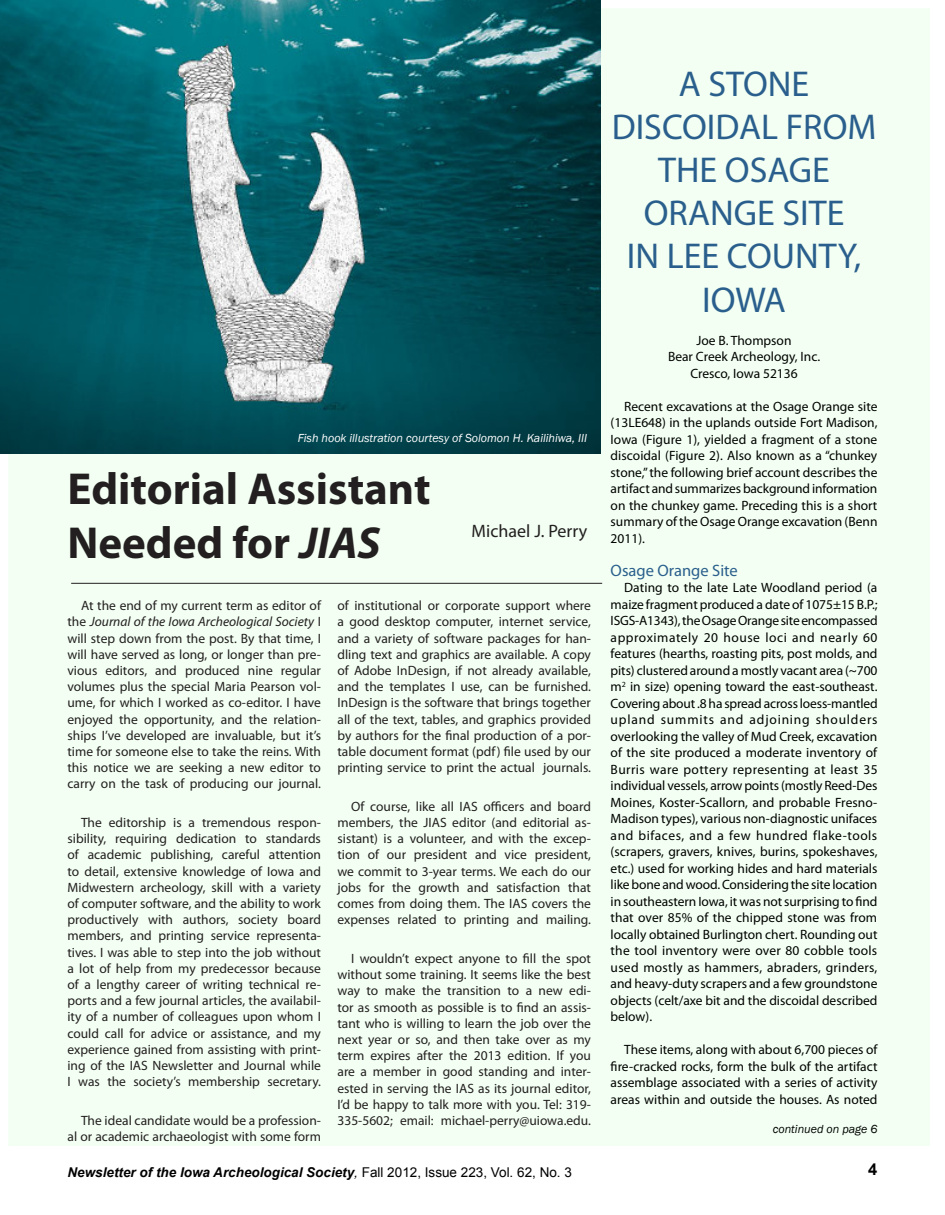
<style>
.page{position:relative;width:945px;height:1215px;background:#fff}
.page>*{position:absolute;margin:0;border:0;box-sizing:border-box;transform-origin:0 0}
.Head_6{font:700 45px/54px "Myriad Pro";color:#231f20}
.t1{font:36px/43.2px "Myriad Pro";color:#2a5f8d;text-align:center}
.Body_3{font:18px "Myriad Pro";color:#231f20}
.t2{font:16.5px "Myriad Pro";color:#2a5f8d}
.t3{font:700 16.5px "Arial";color:#000}
.Body_7{font:13.5px/16.2px "Myriad Pro";color:#231f20;text-align:justify}
.t4{font:13.5px/16.5px "Myriad Pro";color:#000;text-align:justify}
.t5{font:italic 700 13.5px "Arial";color:#000}
.t6{font:italic 12px "Franklin Gothic";color:#fff}
.t7{font:italic 12px "Franklin Gothic";color:#000}
.s1{font-style:italic}
.s2{font-weight:400}
.s3{font-weight:400;font-style:normal}
</style>
<div class="page">
<div style="left:7px;top:7px;width:925px;height:1141px;background:#f2fff2;border:2px solid #fff"></div>
<hr style="left:71px;top:583px;width:531px;height:1px;background:#231f20">
<img style="left:0;top:0;width:601px;height:454px">
<p class="t6" style="left:298px;top:430px;width:291px">Fish hook illustration courtesy of Solomon H. Kailihiwa, III</p>
<p class="Head_6" style="left:68px;top:460px;width:365px">Editorial Assistant<br>Needed for <span class="s1">JIAS</span></p>
<p class="Body_3" style="left:472px;top:520px;width:117px">Michael J. Perry</p>
<p class="Body_7" style="left:68px;top:597px;width:255px;text-indent:14px">At the end of my current term as editor of the <span class="s1">Journal of the Iowa Archeological Society</span> I will step down from the post. By that time, I will have served as long, or longer than pre&shy;vious editors, and produced nine regular volumes plus the special Maria Pearson vol&shy;ume, for which I worked as co-editor. I have enjoyed the opportunity, and the relation&shy;ships I’ve developed are invaluable, but it’s time for someone else to take the reins. With this notice we are seeking a new editor to carry on the task of producing our journal.</p>
<p class="Body_7" style="left:68px;top:814px;width:255px;text-indent:14px">The editorship is a tremendous respon&shy;sibility, requiring dedication to standards of academic publishing, careful attention to detail, extensive knowledge of Iowa and Midwestern archeology, skill with a variety of computer software, and the ability to work productively with authors, society board members, and printing service representa&shy;tives. I was able to step into the job without a lot of help from my predecessor because of a lengthy career of writing technical re&shy;ports and a few journal articles, the availabil&shy;ity of a number of colleagues upon whom I could call for advice or assistance, and my experience gained from assisting with print&shy;ing of the IAS Newsletter and Journal while I was the society’s membership secretary.</p>
<p class="Body_7" style="left:68px;top:1112px;width:255px;text-align:right">The ideal candidate would be a profession-<br>al or academic archaeologist with some form</p>
<p class="Body_7" style="left:338px;top:597px;width:255px">of institutional or corporate support where a good desktop computer, internet service, and a variety of software packages for han&shy;dling text and graphics are available. A copy of Adobe InDesign, if not already available, and the templates I use, can be furnished.<br>InDesign is the software that brings together all of the text, tables, and graphics provided by authors for the final production of a por&shy;table document format (pdf) file used by our printing service to print the actual journals.</p>
<p class="Body_7" style="left:338px;top:798px;width:255px;text-indent:14px">Of course, like all IAS officers and board members, the JIAS editor (and editorial as&shy;sistant) is a volunteer, and with the excep&shy;tion of our president and vice president, we commit to 3-year terms. We each do our jobs for the growth and satisfaction that comes from doing them. The IAS covers the expenses related to printing and mailing.</p>
<p class="Body_7" style="left:338px;top:950px;width:255px;text-indent:14px">I wouldn’t expect anyone to fill the spot without some training. It seems like the best way to make the transition to a new edi&shy;tor as smooth as possible is to find an assis&shy;tant who is willing to learn the job over the next year or so, and then take over as my term expires after the 2013 edition. If you are a member in good standing and inter&shy;ested in serving the IAS as its journal editor, I’d be happy to talk more with you. Tel: 319- 335-5602; email: michael-perry@uiowa.edu.</p>
<p class="t1" style="left:612px;top:61px;width:266px">A STONE<br>DISCOIDAL FROM<br>THE OSAGE<br>ORANGE SITE</p>
<p class="t1" style="left:627px;top:234px;width:236px">IN LEE COUNTY,<br>IOWA</p>
<p class="t4" style="left:697px;top:332px;width:96px">Joe B. Thompson</p>
<p class="t4" style="left:668px;top:348px;width:154px">Bear Creek Archeology, Inc.</p>
<p class="t4" style="left:690px;top:365px;width:109px">Cresco, Iowa 52136</p>
<p class="t4" style="left:611px;top:398px;width:268px;text-indent:14px">Recent excavations at the Osage Orange site (13LE648) in the uplands outside Fort Madison, Iowa (Figure 1), yielded a fragment of a stone discoidal (Figure 2). Also known as a “chunkey stone,” the following brief account describes the artifact and summarizes background information on the chunkey game. Preceding this is a short summary of the Osage Orange excavation (Benn 2011).</p>
<p class="t2" style="left:611px;top:560px;width:129px">Osage Orange Site</p>
<p class="t4" style="left:611px;top:579px;width:269px;text-indent:14px">Dating to the late Late Woodland period (a maize fragment produced a date of 1075±15 B.P.; ISGS-A1343), the Osage Orange site encompassed approximately 20 house loci and nearly 60 features (hearths, roasting pits, post molds, and pits) clustered around a mostly vacant area (~700 m<sup>2</sup> in size) opening toward the east-southeast.<br>Covering about .8 ha spread across loess-mantled upland summits and adjoining shoulders overlooking the valley of Mud Creek, excavation of the site produced a moderate inventory of Burris ware pottery representing at least 35 individual vessels, arrow points (mostly Reed-Des Moines, Koster-Scallorn, and probable Fresno-Madison types), various non-diagnostic unifaces and bifaces, and a few hundred flake-tools (scrapers, gravers, knives, burins, spokeshaves, etc.) used for working hides and hard materials like bone and wood. Considering the site location in southeastern Iowa, it was not surprising to find that over 85% of the chipped stone was from locally obtained Burlington chert. Rounding out the tool inventory were over 80 cobble tools used mostly as hammers, abraders, grinders, and heavy-duty scrapers and a few groundstone objects (celt/axe bit and the discoidal described below).</p>
<p class="t4" style="left:611px;top:1041px;width:268px;text-indent:14px">These items, along with about 6,700 pieces of fire-cracked rocks, form the bulk of the artifact assemblage associated with a series of activity areas within and outside the houses. As noted</p>
<p class="t7" style="left:773px;top:1121px;width:106px">continued on page 6</p>
<p class="t5" style="left:68px;top:1163px;width:506px">Newsletter of the Iowa Archeological Society<span class="s2">,</span> <span class="s3">Fall 2012, Issue 223, Vol. 62, No. 3</span></p>
<p class="t3" style="left:868px;top:1158px;width:11px">4</p>
</div>
